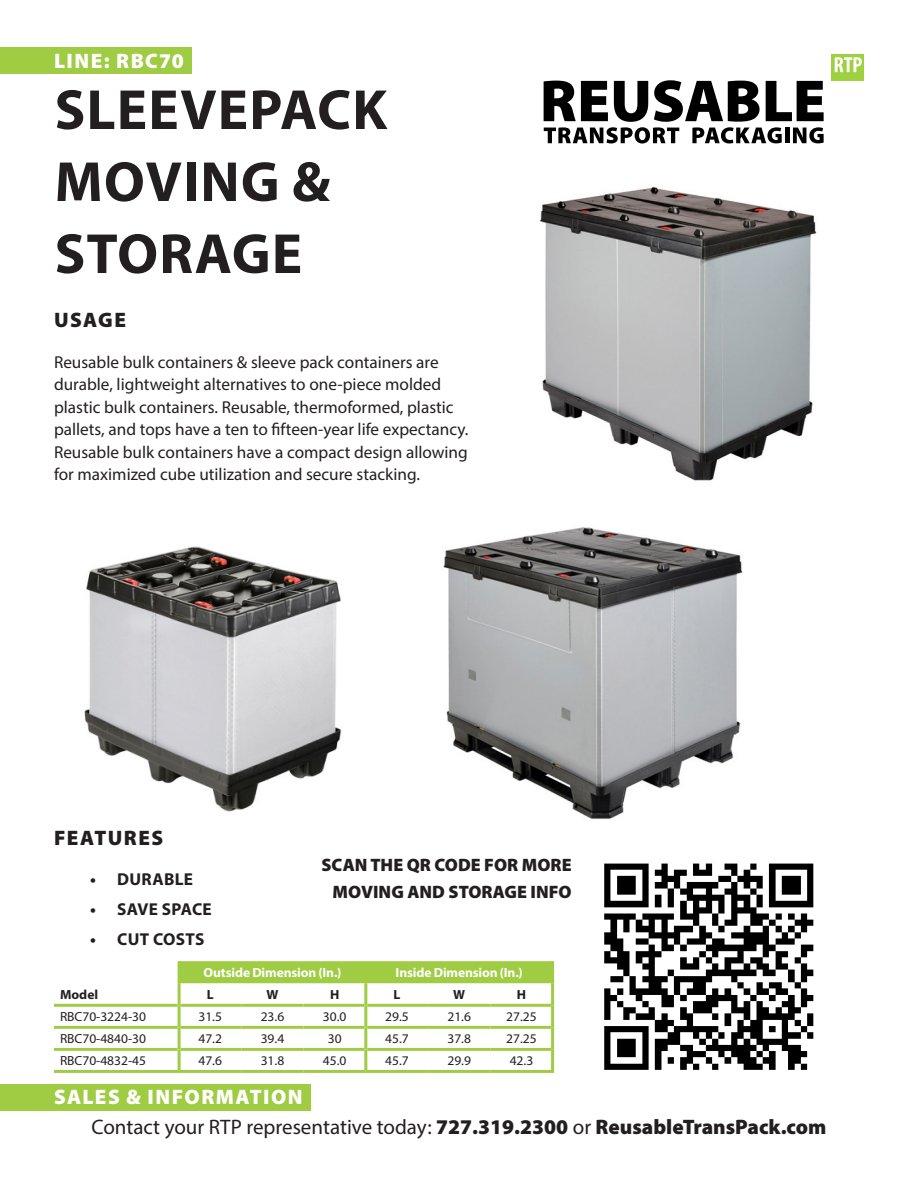
<style>
.page{position:relative;width:918px;height:1188px;background:#fff}
.page>*{position:absolute;margin:0;border:0;box-sizing:border-box;transform-origin:0 0}
.Sub_Heading{font:700 57px "Myriad Pro";letter-spacing:.02em;color:#231f20}
.t1{font:21px "Myriad Pro";color:#231f20}
.Sub_Heading-2{font:900 21px "Myriad Pro";letter-spacing:.07em;color:#fff}
.Sub_Heading-3{font:900 21px "Myriad Pro";letter-spacing:.065em;color:#231f20}
.t2{font:900 18px/27px "Myriad Pro";color:#231f20;text-align:right}
.t3{font:17.25px/22.5px "Myriad Pro";color:#231f20}
.t4{font:700 17.25px "Myriad Pro";letter-spacing:.02em;color:#231f20}
.t5{font:13.2px "Myriad Pro";color:#231f20}
.t6{font:700 13.2px "Myriad Pro";letter-spacing:-.01em;color:#fff}
.t7{font:700 13.2px "Myriad Pro";color:#231f20}
.s1{font-weight:900}
</style>
<div class="page">
<svg style="left:544px;top:80px;width:280px;height:63px"></svg>
<div style="left:832px;top:54px;width:32px;height:27px;background:#9ed140"></div>
<svg style="left:835px;top:57px;width:27px;height:15px"></svg>
<div style="left:0;top:1084px;width:311px;height:27px;background:#9fcc43"></div>
<div style="left:0;top:47px;width:192px;height:27px;background:#9fcc43"></div>
<div style="left:181px;top:961px;width:370px;height:22px;background:#9fcc43"></div>
<hr style="left:54px;top:1004px;width:124px;height:3px;background:#9fcc43">
<hr style="left:181px;top:1004px;width:60px;height:3px;background:#9fcc43">
<hr style="left:241px;top:1004px;width:63px;height:3px;background:#9fcc43">
<hr style="left:304px;top:1004px;width:60px;height:3px;background:#9fcc43">
<hr style="left:367px;top:1004px;width:61px;height:3px;background:#9fcc43">
<hr style="left:428px;top:1004px;width:62px;height:3px;background:#9fcc43">
<hr style="left:490px;top:1004px;width:61px;height:3px;background:#9fcc43">
<hr style="left:54px;top:1026px;width:124px;height:3px;background:#9fcc43">
<hr style="left:181px;top:1026px;width:60px;height:3px;background:#9fcc43">
<hr style="left:241px;top:1026px;width:63px;height:3px;background:#9fcc43">
<hr style="left:304px;top:1026px;width:60px;height:3px;background:#9fcc43">
<hr style="left:367px;top:1026px;width:61px;height:3px;background:#9fcc43">
<hr style="left:428px;top:1026px;width:62px;height:3px;background:#9fcc43">
<hr style="left:490px;top:1026px;width:61px;height:3px;background:#9fcc43">
<hr style="left:54px;top:1048px;width:124px;height:3px;background:#9fcc43">
<hr style="left:181px;top:1048px;width:60px;height:3px;background:#9fcc43">
<hr style="left:241px;top:1048px;width:63px;height:3px;background:#9fcc43">
<hr style="left:304px;top:1048px;width:60px;height:3px;background:#9fcc43">
<hr style="left:367px;top:1048px;width:61px;height:3px;background:#9fcc43">
<hr style="left:428px;top:1048px;width:62px;height:3px;background:#9fcc43">
<hr style="left:490px;top:1048px;width:61px;height:3px;background:#9fcc43">
<hr style="left:54px;top:1070px;width:125px;height:3px;background:#9fcc43">
<hr style="left:179px;top:1070px;width:62px;height:3px;background:#9fcc43">
<hr style="left:241px;top:1070px;width:63px;height:3px;background:#9fcc43">
<hr style="left:304px;top:1070px;width:62px;height:3px;background:#9fcc43">
<hr style="left:366px;top:1070px;width:62px;height:3px;background:#9fcc43">
<hr style="left:428px;top:1070px;width:62px;height:3px;background:#9fcc43">
<hr style="left:490px;top:1070px;width:64px;height:3px;background:#9fcc43">
<hr style="left:178px;top:983px;width:3px;height:22px;background:#9fcc43">
<hr style="left:178px;top:1005px;width:3px;height:22px;background:#9fcc43">
<hr style="left:178px;top:1027px;width:3px;height:22px;background:#9fcc43">
<hr style="left:178px;top:1049px;width:3px;height:21px;background:#9fcc43">
<hr style="left:364px;top:983px;width:3px;height:22px;background:#9fcc43">
<hr style="left:551px;top:983px;width:3px;height:22px;background:#9fcc43">
<hr style="left:364px;top:1005px;width:3px;height:22px;background:#9fcc43">
<hr style="left:551px;top:1005px;width:3px;height:22px;background:#9fcc43">
<hr style="left:364px;top:1027px;width:3px;height:22px;background:#9fcc43">
<hr style="left:551px;top:1027px;width:3px;height:22px;background:#9fcc43">
<hr style="left:364px;top:1049px;width:3px;height:21px;background:#9fcc43">
<hr style="left:551px;top:1049px;width:3px;height:21px;background:#9fcc43">
<hr style="left:178px;top:961px;width:3px;height:22px;background:#9fcc43">
<hr style="left:551px;top:961px;width:3px;height:22px;background:#9fcc43">
<img style="left:604px;top:863px;width:210px;height:207px">
<img style="left:84px;top:546px;width:258px;height:266px">
<img style="left:443px;top:527px;width:300px;height:293px">
<img style="left:540px;top:187px;width:277px;height:294px">
<p class="Sub_Heading-2" style="left:54px;top:46px;width:131px">LINE: RBC70</p>
<p class="Sub_Heading" style="left:55px;top:73px;width:334px">SLEEVEPACK</p>
<p class="Sub_Heading" style="left:55px;top:145px;width:277px">MOVING &amp;</p>
<p class="Sub_Heading" style="left:55px;top:217px;width:249px">STORAGE</p>
<p class="Sub_Heading-3" style="left:54px;top:306px;width:73px">USAGE</p>
<p class="t3" style="left:54px;top:350px;width:416px">Reusable bulk containers &amp; sleeve pack containers are durable, lightweight alternatives to one-piece molded plastic bulk containers. Reusable, thermoformed, plastic pallets, and tops have a ten to fifteen-year life expectancy.<br>Reusable bulk containers have a compact design allowing for maximized cube utilization and secure stacking.</p>
<p class="Sub_Heading-3" style="left:54px;top:823px;width:111px">FEATURES</p>
<p class="t4" style="left:90px;top:868px;width:104px">• DURABLE</p>
<p class="t4" style="left:90px;top:898px;width:123px">• SAVE SPACE</p>
<p class="t4" style="left:90px;top:928px;width:116px">• CUT COSTS</p>
<p class="t6" style="left:204px;top:964px;width:139px">Outside Dimension (In.)</p>
<p class="t6" style="left:396px;top:964px;width:129px">Inside Dimension (In.)</p>
<p class="t7" style="left:60px;top:985px;width:40px">Model</p>
<p class="t7" style="left:207px;top:985px;width:8px">L</p>
<p class="t7" style="left:266px;top:985px;width:13px">W</p>
<p class="t7" style="left:330px;top:985px;width:11px">H</p>
<p class="t7" style="left:394px;top:985px;width:8px">L</p>
<p class="t7" style="left:453px;top:985px;width:13px">W</p>
<p class="t7" style="left:517px;top:985px;width:11px">H</p>
<p class="t5" style="left:60px;top:1009px;width:88px">RBC70-3224-30</p>
<p class="t5" style="left:198px;top:1009px;width:25px">31.5</p>
<p class="t5" style="left:261px;top:1009px;width:25px">23.6</p>
<p class="t5" style="left:323px;top:1009px;width:25px">30.0</p>
<p class="t5" style="left:385px;top:1009px;width:25px">29.5</p>
<p class="t5" style="left:447px;top:1009px;width:25px">21.6</p>
<p class="t5" style="left:506px;top:1009px;width:32px">27.25</p>
<p class="t5" style="left:60px;top:1031px;width:88px">RBC70-4840-30</p>
<p class="t5" style="left:198px;top:1031px;width:25px">47.2</p>
<p class="t5" style="left:261px;top:1031px;width:25px">39.4</p>
<p class="t5" style="left:328px;top:1031px;width:15px">30</p>
<p class="t5" style="left:385px;top:1031px;width:25px">45.7</p>
<p class="t5" style="left:447px;top:1031px;width:25px">37.8</p>
<p class="t5" style="left:506px;top:1031px;width:32px">27.25</p>
<p class="t5" style="left:60px;top:1053px;width:88px">RBC70-4832-45</p>
<p class="t5" style="left:198px;top:1053px;width:25px">47.6</p>
<p class="t5" style="left:261px;top:1053px;width:25px">31.8</p>
<p class="t5" style="left:323px;top:1053px;width:25px">45.0</p>
<p class="t5" style="left:385px;top:1053px;width:25px">45.7</p>
<p class="t5" style="left:447px;top:1053px;width:25px">29.9</p>
<p class="t5" style="left:510px;top:1053px;width:25px">42.3</p>
<p class="t2" style="left:322px;top:850px;width:252px">SCAN THE QR CODE FOR MORE<br>MOVING AND STORAGE INFO</p>
<p class="Sub_Heading-2" style="left:54px;top:1083px;width:250px">SALES &amp; INFORMATION</p>
<p class="t1" style="left:92px;top:1114px;width:736px">Contact your RTP representative today: <span class="s1">727.319.2300</span> or <span class="s1">ReusableTransPack.com</span></p>
</div>
